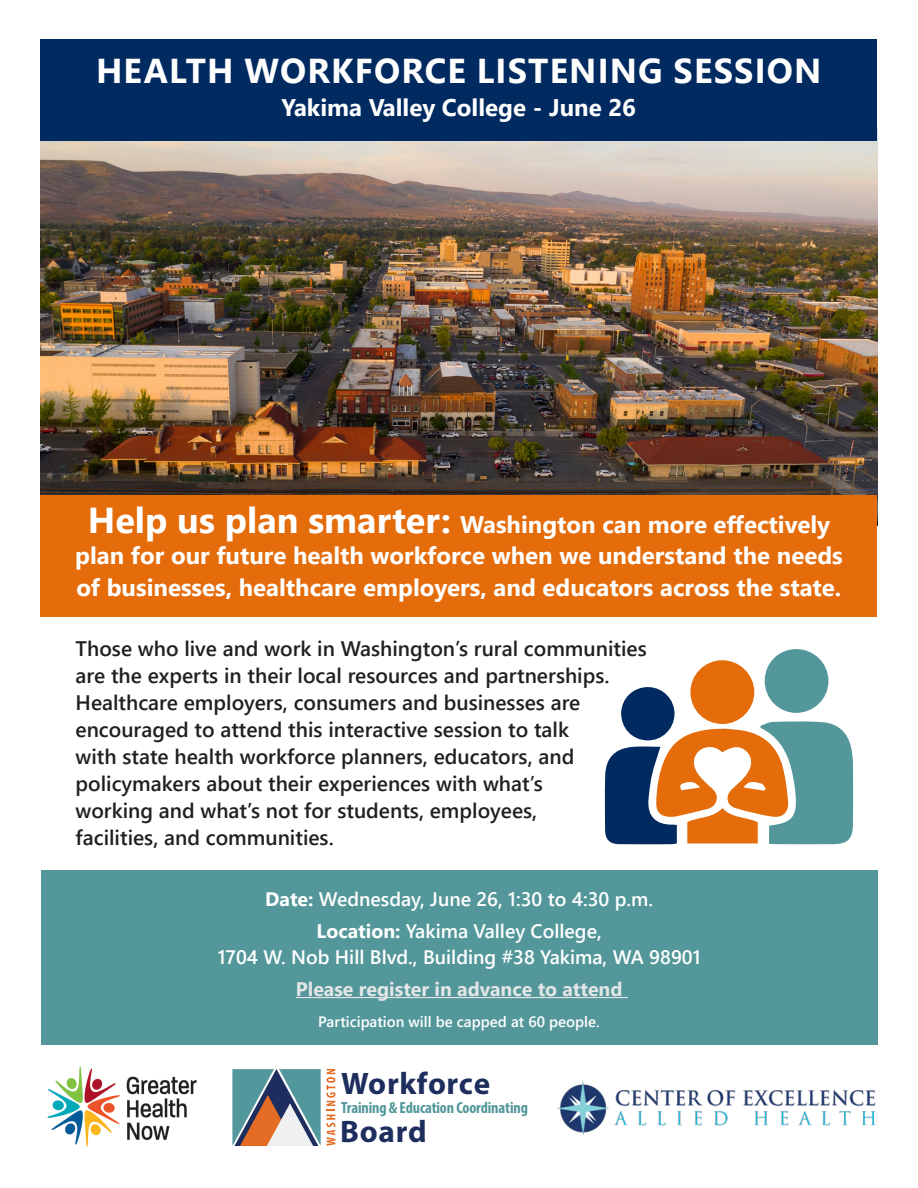
<style>
.page{position:relative;width:918px;height:1188px;background:#fff}
.page>*{position:absolute;margin:0;border:0;box-sizing:border-box;transform-origin:0 0}
.t1{font:700 34.5px "Segoe UI";letter-spacing:.035em;color:#fff}
.t2{font:700 31.2px/47.8px "Myriad Pro";letter-spacing:.015em;color:#1d2d5d}
.Subhead{font:700 24px/31.5px "Segoe UI";color:#fff;text-align:center}
.Bullets{font:600 21px/27px "Segoe UI";color:#231f20}
.Body_copy{font:600 19.5px/25.5px "Segoe UI";color:#fff;text-align:center}
.Body_copy-2{font:700 19.5px "Segoe UI";color:#e3e5e7}
.t3{font:700 condensed 16.2px "Myriad Pro";letter-spacing:-.01em;color:#52979b}
.Body_copy-3{font:600 15px "Segoe UI";color:#fff}
.s1{font-size:36px}
.s2{font-weight:700}
</style>
<div class="page">
<img style="left:47px;top:1066px;width:150px;height:81px">
<div style="left:41px;top:870px;width:837px;height:174px;background:#54979a"></div>
<img style="left:40px;top:141px;width:837px;height:354px">
<div style="left:40px;top:40px;width:837px;height:101px;background:#012a60"></div>
<div style="left:40px;top:495px;width:837px;height:121px;background:#e46c0a"></div>
<hr style="left:296px;top:997px;width:332px;height:1px;background:#e3e5e7">
<div style="left:765px;top:649px;width:64px;height:64px;background:#54979a;border-radius:50%"></div>
<div style="left:690px;top:660px;width:64px;height:64px;background:#e46c0a;border-radius:50%"></div>
<svg style="left:605px;top:687px;width:248px;height:157px"></svg>
<svg style="left:232px;top:1069px;width:103px;height:77px"></svg>
<img style="left:557px;top:1081px;width:319px;height:54px">
<p class="t1" style="left:96px;top:38px;width:727px">HEALTH WORKFORCE LISTENING SESSION</p>
<p class="Subhead" style="left:282px;top:90px;width:356px">Yakima Valley College - June 26</p>
<p class="Subhead" style="left:75px;top:507px;width:769px"><span class="s1">Help us plan smarter:</span> Washington can more effectively plan for our future health workforce when we understand the needs of businesses, healthcare employers, and educators across the state.</p>
<p class="Bullets" style="left:76px;top:633px;width:573px">Those who live and work in Washington’s rural communities are the experts in their local resources and partnerships.<br>Healthcare employers, consumers and businesses are encouraged to attend this interactive session to talk<br>with state health workforce planners, educators, and policymakers about their experiences with what’s<br>working and what’s not for students, employees,<br>facilities, and communities.</p>
<p class="Body_copy" style="left:265px;top:885px;width:389px"><span class="s2">Date:</span> Wednesday, June 26, 1:30 to 4:30 p.m.</p>
<p class="Body_copy" style="left:218px;top:917px;width:484px"><span class="s2">Location:</span> Yakima Valley College,<br>1704 W. Nob Hill Blvd., Building #38 Yakima, WA 98901</p>
<p class="Body_copy-2" style="left:296px;top:971px;width:328px">Please register in advance to attend</p>
<p class="Body_copy-3" style="left:318px;top:1007px;width:283px">Participation will be capped at 60 people.</p>
<p class="t2" style="left:340px;top:1058px;width:152px">Workforce<br>Board</p>
<p class="t3" style="left:341px;top:1098px;width:188px">Training &amp; Education Coordinating</p>
</div>
